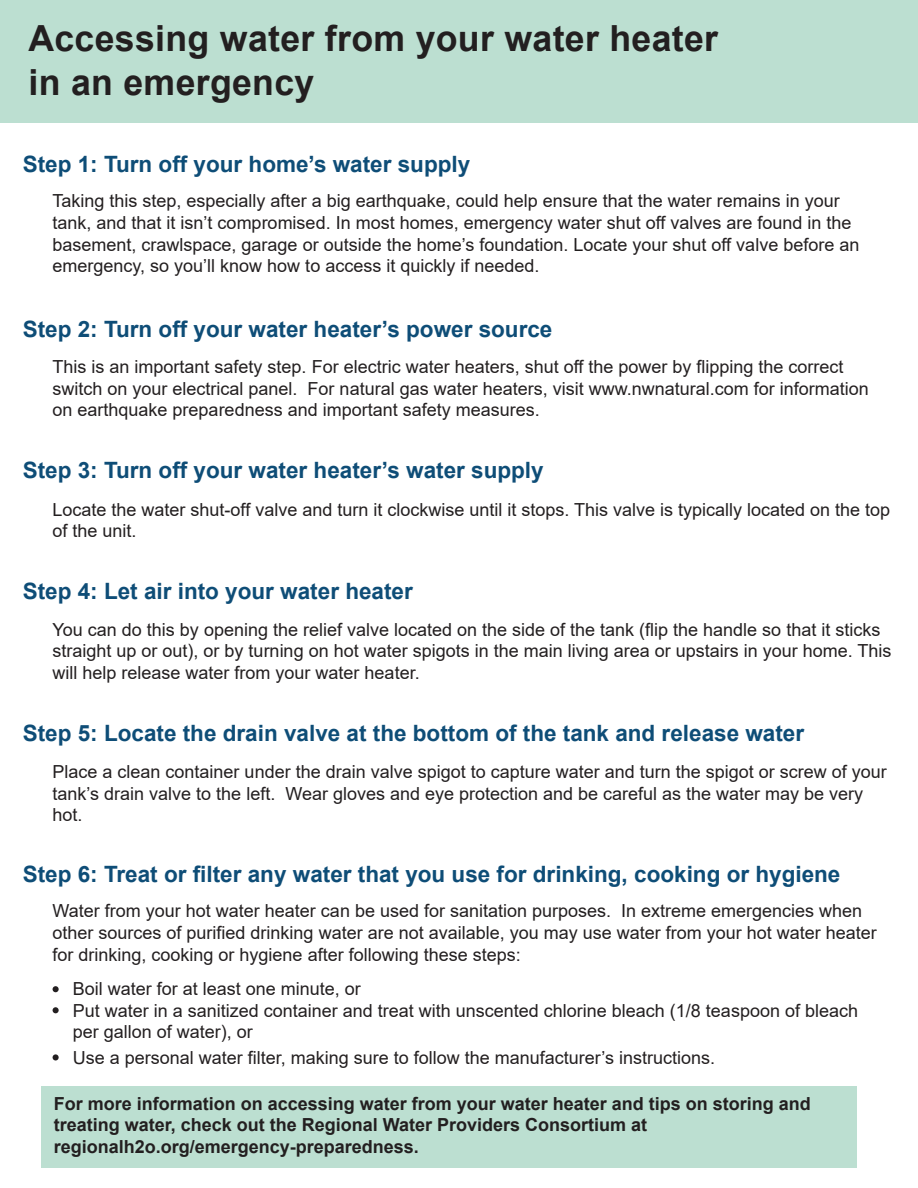
<style>
.page{position:relative;width:918px;height:1188px;background:#fff}
.page>*{position:absolute;margin:0;border:0;box-sizing:border-box;transform-origin:0 0}
.t1{font:700 36px/43.2px "Arial";letter-spacing:.01em;color:#231f20}
.t2{font:700 22.5px "Arial";color:#0e4d77}
.t3{font:18px/21.6px "Arial";color:#231f20}
.t4{font:700 18px/21.6px "Arial";color:#231f20}
</style>
<div class="page">
<div style="left:0;top:0;width:918px;height:123px;background:#bcdfd1"></div>
<div style="left:41px;top:1086px;width:816px;height:82px;background:#bcdfd1"></div>
<svg style="left:53px;top:986px;width:6px;height:6px"></svg>
<svg style="left:53px;top:1007px;width:6px;height:6px"></svg>
<div style="left:53px;top:1054px;width:6px;height:7px;background:#231f20;border-radius:50%"></div>
<h1 class="t1" style="left:28px;top:18px;width:691px">Accessing water from your water heater in an emergency</h1>
<p class="t2" style="left:23px;top:148px;width:449px">Step 1: Turn off your home’s water supply</p>
<p class="t3" style="left:53px;top:190px;width:808px">Taking this step, especially after a big earthquake, could help ensure that the water remains in your tank, and that it isn’t compromised. In most homes, emergency water shut off valves are found in the basement, crawlspace, garage or outside the home’s foundation. Locate your shut off valve before an emergency, so you’ll know how to access it quickly if needed.</p>
<p class="t2" style="left:23px;top:313px;width:531px">Step 2: Turn off your water heater’s power source</p>
<p class="t3" style="left:53px;top:356px;width:818px">This is an important safety step. For electric water heaters, shut off the power by flipping the correct switch on your electrical panel. For natural gas water heaters, visit www.nwnatural.com for information on earthquake preparedness and important safety measures.</p>
<p class="t2" style="left:23px;top:454px;width:522px">Step 3: Turn off your water heater’s water supply</p>
<p class="t3" style="left:53px;top:498px;width:839px">Locate the water shut-off valve and turn it clockwise until it stops. This valve is typically located on the top of the unit.</p>
<p class="t2" style="left:23px;top:575px;width:392px">Step 4: Let air into your water heater</p>
<p class="t3" style="left:53px;top:619px;width:841px">You can do this by opening the relief valve located on the side of the tank (flip the handle so that it sticks straight up or out), or by turning on hot water spigots in the main living area or upstairs in your home. This will help release water from your water heater.</p>
<p class="t2" style="left:23px;top:718px;width:783px">Step 5: Locate the drain valve at the bottom of the tank and release water</p>
<p class="t3" style="left:53px;top:761px;width:836px">Place a clean container under the drain valve spigot to capture water and turn the spigot or screw of your tank’s drain valve to the left. Wear gloves and eye protection and be careful as the water may be very hot.</p>
<p class="t2" style="left:23px;top:859px;width:819px">Step 6: Treat or filter any water that you use for drinking, cooking or hygiene</p>
<p class="t3" style="left:53px;top:900px;width:826px">Water from your hot water heater can be used for sanitation purposes. In extreme emergencies when other sources of purified drinking water are not available, you may use water from your hot water heater for drinking, cooking or hygiene after following these steps:</p>
<p class="t3" style="left:73px;top:978px;width:787px">Boil water for at least one minute, or<br>Put water in a sanitized container and treat with unscented chlorine bleach (1/8 teaspoon of bleach per gallon of water), or</p>
<p class="t3" style="left:73px;top:1047px;width:644px">Use a personal water filter, making sure to follow the manufacturer’s instructions.</p>
<p class="t4" style="left:54px;top:1093px;width:759px">For more information on accessing water from your water heater and tips on storing and treating water, check out the Regional Water Providers Consortium at regionalh2o.org/emergency-preparedness.</p>
</div>
